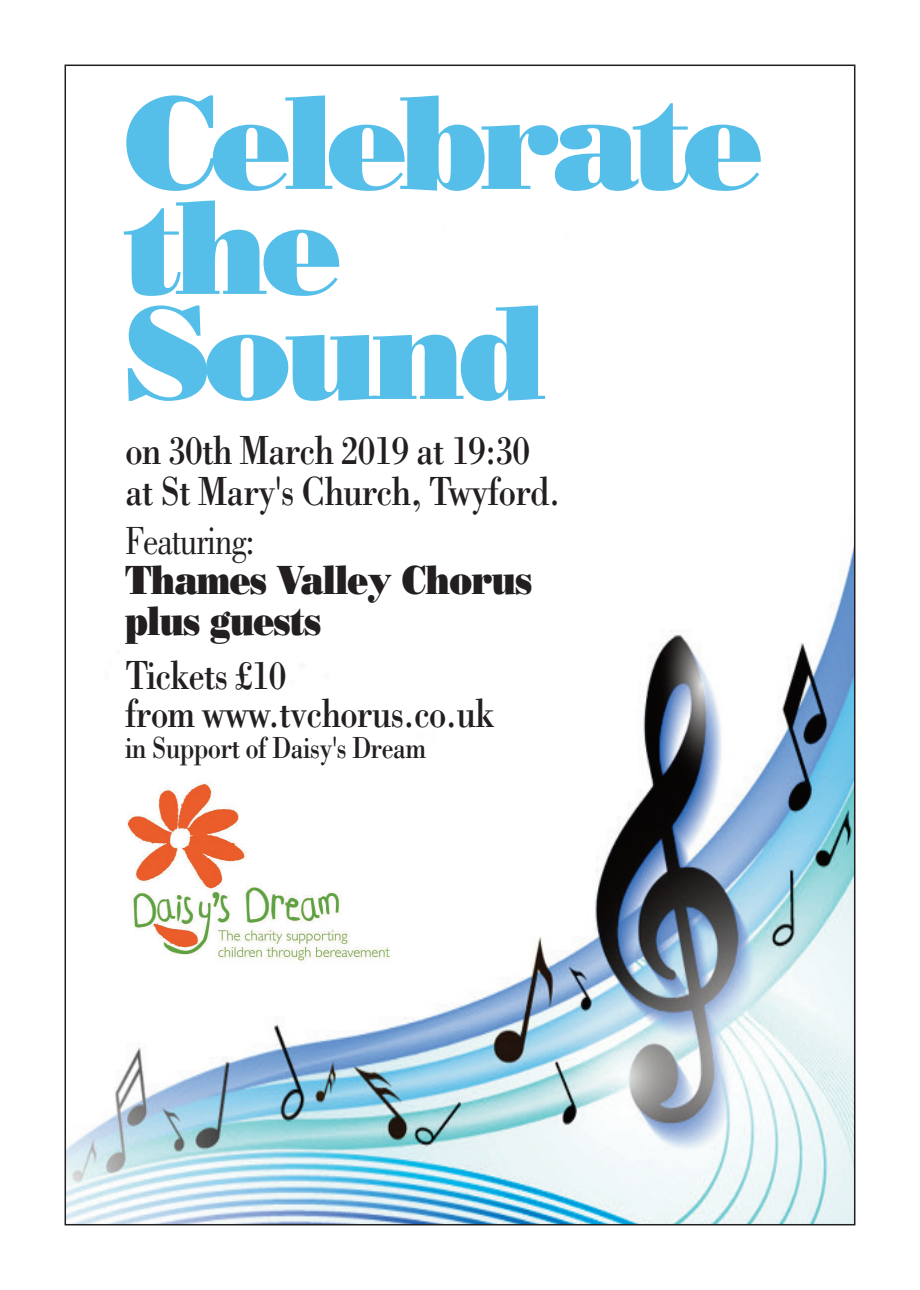
<style>
.page{position:relative;width:920px;height:1290px;background:#fff}
.page>*{position:absolute;margin:0;border:0;box-sizing:border-box;transform-origin:0 0}
.t1{font:132px/105px "Bodoni Poster";letter-spacing:-.06em;color:#56bfe9}
.t2{font:42px/40.5px "Bodoni";letter-spacing:-.03em;color:#231f20;scale:.85 1}
.t3{font:40.5px/40.5px "Bodoni Poster";letter-spacing:-.03em;color:#231f20;scale:.85 1}
.t4{font:40.5px "Bodoni";letter-spacing:-.03em;color:#231f20;scale:.85 1}
.t5{font:31.5px "Bodoni";letter-spacing:-.03em;color:#231f20;scale:.85 1}
</style>
<div class="page">
<img style="left:68px;top:552px;width:784px;height:670px">
<img style="left:112px;top:771px;width:312px;height:203px">
<h1 class="t1" style="left:124px;top:91px;width:642px">Celebrate the<br>Sound</h1>
<p class="t2" style="left:125px;top:429px;width:514px">on 30th March 2019 at 19:30 at St Mary's Church, Twyford.</p>
<p class="t4" style="left:125px;top:525px;width:153px">Featuring:</p>
<p class="t3" style="left:125px;top:560px;width:481px">Thames Valley Chorus plus guests</p>
<p class="t2" style="left:125px;top:656px;width:437px;line-height:37.5px">Tickets £10<br>from www.tvchorus.co.uk</p>
<p class="t5" style="left:125px;top:729px;width:356px">in Support of Daisy's Dream</p>
</div>
